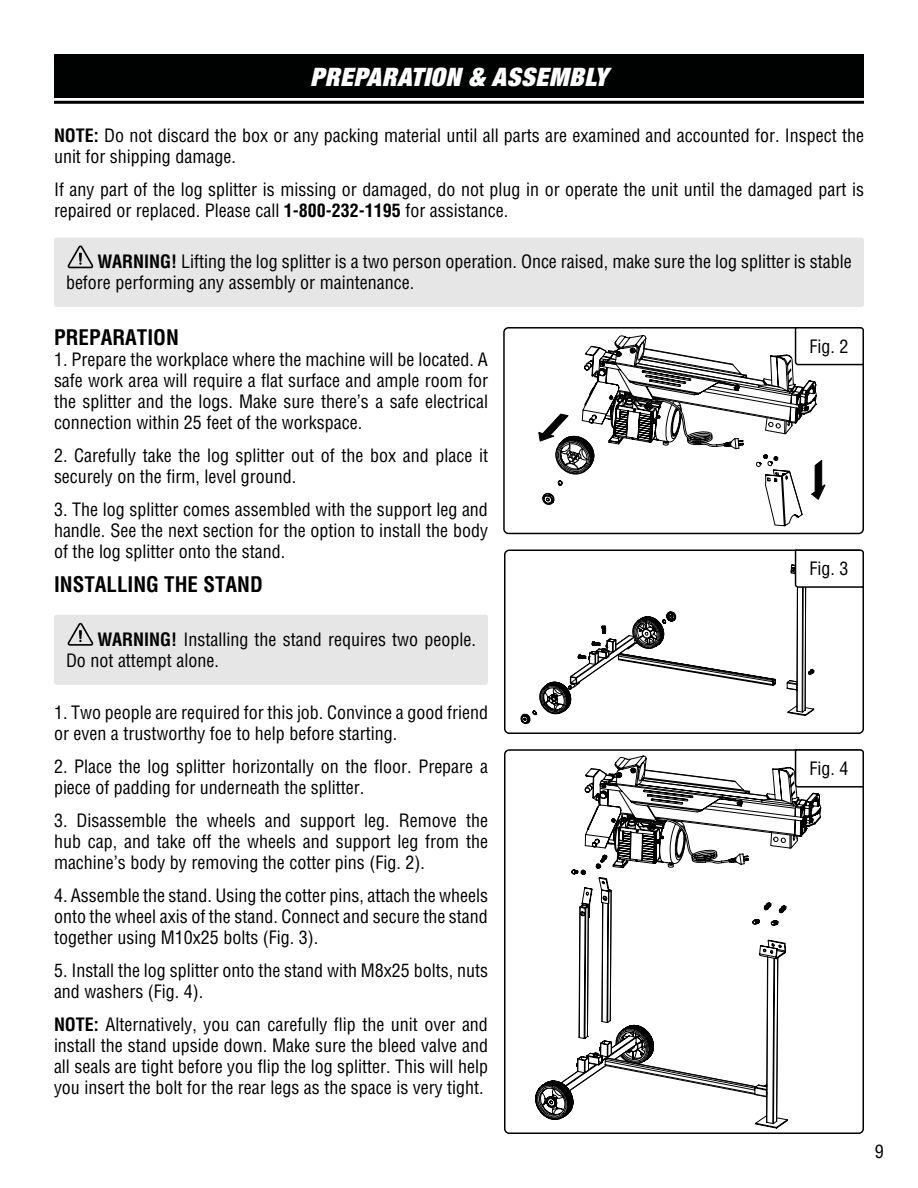
<style>
.page{position:relative;width:918px;height:1188px;background:#fff}
.page>*{position:absolute;margin:0;border:0;box-sizing:border-box;transform-origin:0 0}
.t1{font:italic 900 expanded 25.5px "Helvetica Neue";letter-spacing:.025em;color:#fff}
.t2{font:700 condensed 21px "Helvetica LT Std";color:#000}
.t3{font:condensed 18px/21px "Helvetica LT Std";color:#000}
.s1{font-weight:700}
</style>
<div class="page">
<div style="left:54px;top:54px;width:810px;height:44px;background:#000101"></div>
<hr style="left:54px;top:101px;width:810px;height:3px;background:#000">
<div style="left:54px;top:238px;width:810px;height:69px;background:#e6e6e6;border-radius:3px"></div>
<svg style="left:68px;top:246px;width:25px;height:22px"></svg>
<div style="left:54px;top:615px;width:434px;height:70px;background:#e6e6e6;border-radius:3px"></div>
<svg style="left:68px;top:623px;width:25px;height:23px"></svg>
<div style="left:503px;top:327px;width:361px;height:207px;border:2px solid #000;border-radius:4px"></div>
<svg style="left:538px;top:327px;width:326px;height:188px"></svg>
<div style="left:504px;top:550px;width:360px;height:184px;border:2px solid #000;border-radius:4px"></div>
<svg style="left:519px;top:549px;width:345px;height:177px"></svg>
<svg style="left:545px;top:926px;width:243px;height:203px"></svg>
<div style="left:504px;top:749px;width:360px;height:385px;border:2px solid #000;border-radius:4px"></div>
<svg style="left:571px;top:749px;width:293px;height:177px"></svg>
<h1 class="t1" style="left:310px;top:61px;width:299px">PREPARATION &amp; ASSEMBLY</h1>
<p class="t3" style="left:54px;top:124px;width:812px"><span class="s1">NOTE:</span> Do not discard the box or any packing material until all parts are examined and accounted for. Inspect the unit for shipping damage.</p>
<p class="t3" style="left:54px;top:178px;width:811px">If any part of the log splitter is missing or damaged, do not plug in or operate the unit until the damaged part is repaired or replaced. Please call <span class="s1">1-800-232-1195</span> for assistance.</p>
<p class="t3" style="left:66px;top:251px;width:787px;text-indent:32px"><span class="s1">WARNING!</span> Lifting the log splitter is a two person operation. Once raised, make sure the log splitter is stable before performing any assembly or maintenance.</p>
<p class="t2" style="left:54px;top:324px;width:126px">PREPARATION</p>
<p class="t3" style="left:54px;top:348px;width:436px;text-align:justify">1. Prepare the workplace where the machine will be located. A safe work area will require a flat surface and ample room for the splitter and the logs. Make sure there’s a safe electrical connection within 25 feet of the workspace.</p>
<p class="t3" style="left:54px;top:444px;width:436px">2. Carefully take the log splitter out of the box and place it securely on the firm, level ground.</p>
<p class="t3" style="left:54px;top:498px;width:436px;text-align:justify">3. The log splitter comes assembled with the support leg and handle. See the next section for the option to install the body of the log splitter onto the stand.</p>
<p class="t2" style="left:54px;top:571px;width:210px">INSTALLING THE STAND</p>
<p class="t3" style="left:66px;top:629px;width:412px;text-indent:32px"><span class="s1">WARNING!</span> Installing the stand requires two people.<br>Do not attempt alone.</p>
<p class="t3" style="left:54px;top:702px;width:436px">1. Two people are required for this job. Convince a good friend or even a trustworthy foe to help before starting.</p>
<p class="t3" style="left:54px;top:756px;width:436px">2. Place the log splitter horizontally on the floor. Prepare a piece of padding for underneath the splitter.</p>
<p class="t3" style="left:54px;top:810px;width:436px;text-align:justify">3. Disassemble the wheels and support leg. Remove the hub cap, and take off the wheels and support leg from the machine’s body by removing the cotter pins (Fig. 2).</p>
<p class="t3" style="left:54px;top:885px;width:436px;text-align:justify">4. Assemble the stand. Using the cotter pins, attach the wheels onto the wheel axis of the stand. Connect and secure the stand together using M10x25 bolts (Fig. 3).</p>
<p class="t3" style="left:54px;top:960px;width:436px">5. Install the log splitter onto the stand with M8x25 bolts, nuts and washers (Fig. 4).</p>
<p class="t3" style="left:54px;top:1014px;width:436px;text-align:justify"><span class="s1">NOTE:</span> Alternatively, you can carefully flip the unit over and install the stand upside down. Make sure the bleed valve and all seals are tight before you flip the log splitter. This will help you insert the bolt for the rear legs as the space is very tight.</p>
<p class="t3" style="left:809px;top:335px;width:40px">Fig. 2</p>
<p class="t3" style="left:809px;top:558px;width:40px">Fig. 3</p>
<p class="t3" style="left:809px;top:758px;width:40px">Fig. 4</p>
<p class="t3" style="left:875px;top:1141px;width:10px">9</p>
</div>
